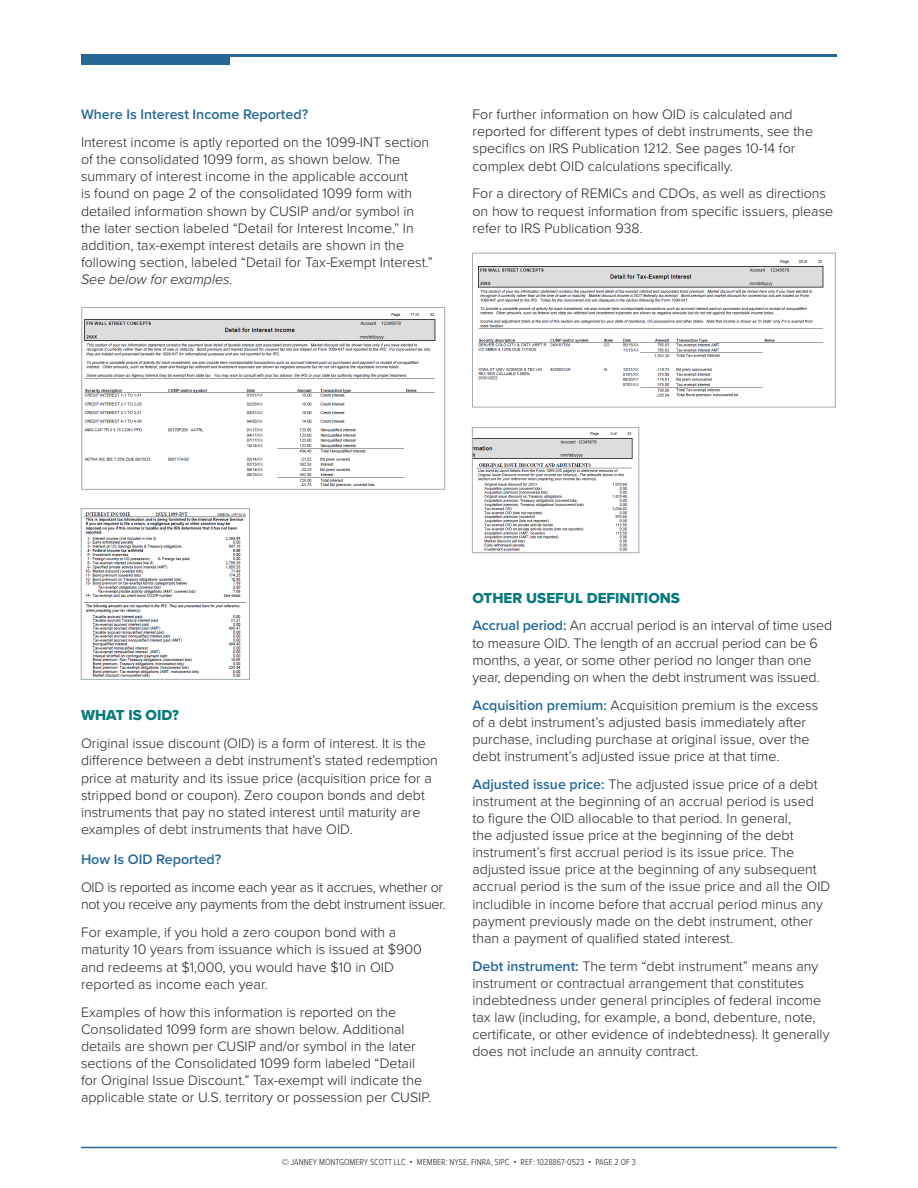
<style>
.page{position:relative;width:918px;height:1188px;background:#fff}
.page>*{position:absolute;margin:0;border:0;box-sizing:border-box;transform-origin:0 0}
.t1{font:15px "Proxima Nova Extrabld";color:#067a7c}
.t2{font:300 14.25px/17.1px "Proxima Nova";color:#231f20}
.t3{font:300 14.25px/17.1px "Proxima Nova";letter-spacing:-.02em;color:#231f20}
.t4{font:600 14.25px "Proxima Nova";color:#266998}
.t5{font:300 9px "Proxima Nova Cond";color:#231f20}
.s1{font-style:italic}
.s2{font-weight:600;color:#266998}
</style>
<div class="page">
<hr style="left:81px;top:1147px;width:756px;height:1px;background:#276796">
<hr style="left:81px;top:54px;width:756px;height:3px;background:#276796">
<div style="left:81px;top:54px;width:149px;height:11px;background:#276796"></div>
<img style="left:83px;top:512px;width:163px;height:166px">
<div style="left:81px;top:508px;width:169px;height:172px;border:1px solid #a1acb4"></div>
<img style="left:84px;top:313px;width:352px;height:174px">
<div style="left:81px;top:307px;width:364px;height:183px;border:1px solid #a1acb4"></div>
<img style="left:474px;top:432px;width:159px;height:119px">
<div style="left:472px;top:427px;width:167px;height:126px;border:1px solid #a1acb4"></div>
<img style="left:478px;top:260px;width:346px;height:137px">
<div style="left:472px;top:253px;width:364px;height:154px;border:1px solid #a1acb4"></div>
<p class="t4" style="left:81px;top:104px;width:229px">Where Is Interest Income Reported?</p>
<p class="t2" style="left:81px;top:133px;width:353px">Interest income is aptly reported on the 1099-INT section of the consolidated 1099 form, as shown below. The summary of interest income in the applicable account<br>is found on page 2 of the consolidated 1099 form with detailed information shown by CUSIP and/or symbol in the later section labeled “Detail for Interest Income.” In addition, tax-exempt interest details are shown in the following section, labeled “Detail for Tax-Exempt Interest.” <span class="s1">See below for examples.</span></p>
<p class="t2" style="left:472px;top:105px;width:342px">For further information on how OID is calculated and reported for different types of debt instruments, see the specifics on IRS Publication 1212. See pages 10-14 for complex debt OID calculations specifically.</p>
<p class="t2" style="left:472px;top:184px;width:362px">For a directory of REMICs and CDOs, as well as directions on how to request information from specific issuers, please refer to IRS Publication 938.</p>
<p class="t1" style="left:81px;top:704px;width:99px">WHAT IS OID?</p>
<p class="t2" style="left:81px;top:734px;width:358px">Original issue discount (OID) is a form of interest. It is the difference between a debt instrument’s stated redemption price at maturity and its issue price (acquisition price for a stripped bond or coupon). Zero coupon bonds and debt instruments that pay no stated interest until maturity are examples of debt instruments that have OID.</p>
<p class="t4" style="left:81px;top:849px;width:142px">How Is OID Reported?</p>
<p class="t3" style="left:81px;top:878px;width:366px">OID is reported as income each year as it accrues, whether or not you receive any payments from the debt instrument issuer.</p>
<p class="t2" style="left:81px;top:923px;width:342px">For example, if you hold a zero coupon bond with a maturity 10 years from issuance which is issued at $900 and redeems at $1,000, you would have $10 in OID reported as income each year.</p>
<p class="t2" style="left:81px;top:1002px;width:352px">Examples of how this information is reported on the Consolidated 1099 form are shown below. Additional details are shown per CUSIP and/or symbol in the later sections of the Consolidated 1099 form labeled “Detail for Original Issue Discount.” Tax-exempt will indicate the applicable state or U.S. territory or possession per CUSIP.</p>
<p class="t1" style="left:472px;top:586px;width:209px">OTHER USEFUL DEFINITIONS</p>
<p class="t2" style="left:472px;top:616px;width:361px"><span class="s2">Accrual period:</span> An accrual period is an interval of time used to measure OID. The length of an accrual period can be 6 months, a year, or some other period no longer than one year, depending on when the debt instrument was issued.</p>
<p class="t2" style="left:472px;top:696px;width:347px"><span class="s2">Acquisition premium:</span> Acquisition premium is the excess of a debt instrument’s adjusted basis immediately after purchase, including purchase at original issue, over the debt instrument’s adjusted issue price at that time.</p>
<p class="t2" style="left:472px;top:775px;width:360px"><span class="s2">Adjusted issue price:</span> The adjusted issue price of a debt instrument at the beginning of an accrual period is used<br>to figure the OID allocable to that period. In general,<br>the adjusted issue price at the beginning of the debt instrument’s first accrual period is its issue price. The adjusted issue price at the beginning of any subsequent accrual period is the sum of the issue price and all the OID includible in income before that accrual period minus any payment previously made on the debt instrument, other than a payment of qualified stated interest.</p>
<p class="t2" style="left:472px;top:957px;width:359px"><span class="s2">Debt instrument:</span> The term “debt instrument” means any instrument or contractual arrangement that constitutes indebtedness under general principles of federal income tax law (including, for example, a bond, debenture, note, certificate, or other evidence of indebtedness). It generally does not include an annuity contract.</p>
<p class="t5" style="left:282px;top:1155px;width:356px">© JANNEY MONTGOMERY SCOTT LLC • MEMBER: NYSE, FINRA, SIPC • REF: 1028867-0523 • PAGE 2 OF 3</p>
</div>
